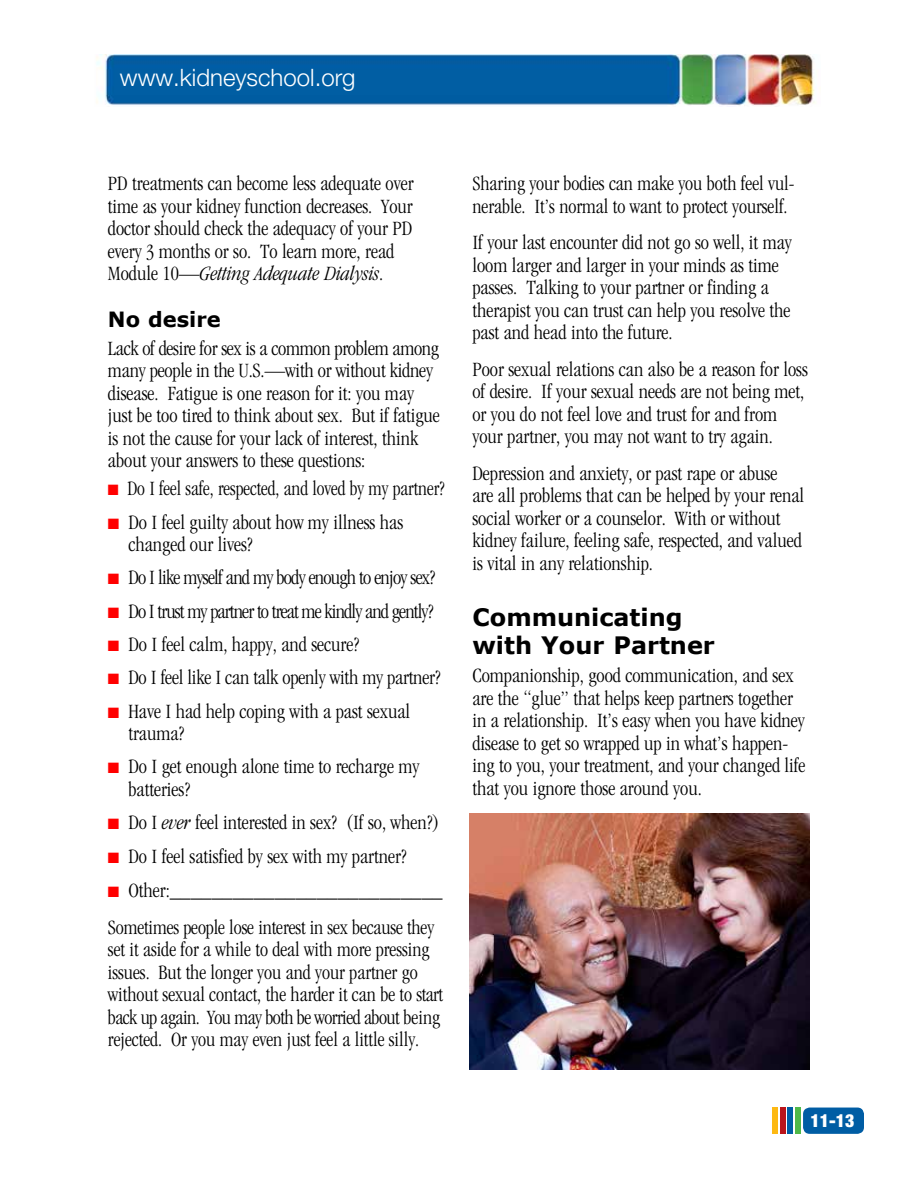
<style>
.page{position:relative;width:918px;height:1188px;background:#fff}
.page>*{position:absolute;margin:0;border:0;box-sizing:border-box;transform-origin:0 0}
.t1{font:700 24px/28.8px "Verdana";color:#000}
.t2{font:300 24px "Helvetica Neue LT Std";color:#fff}
.t3{font:300 condensed 21px/22.5px "ITC Garamond Std";color:#000}
.t4{font:300 condensed 21px "ITC Garamond Std";color:#000;scale:.95 1}
.t5{font:300 condensed 21px "ITC Garamond Std";letter-spacing:-.04em;color:#000}
.t6{font:300 condensed 21px "ITC Garamond Std";letter-spacing:-.035em;color:#000}
.t7{font:700 21px "Verdana";color:#000}
.t8{font:900 condensed 18px "Helvetica Neue LT Std";color:#fff}
.s1{font-style:italic}
.s2{color:#f00}
</style>
<div class="page">
<div style="left:803px;top:1108px;width:61px;height:26px;background:#005da4;border-radius:7px"></div>
<div style="left:796px;top:1108px;width:5px;height:26px;background:#50b848"></div>
<div style="left:788px;top:1108px;width:5px;height:26px;background:#005da4"></div>
<div style="left:772px;top:1108px;width:6px;height:26px;background:#fdb913"></div>
<div style="left:780px;top:1108px;width:6px;height:26px;background:#ba141a"></div>
<img style="left:96px;top:54px;width:719px;height:52px">
<img style="left:470px;top:814px;width:340px;height:256px">
<p class="t2" style="left:120px;top:63px;width:237px">www.kidneyschool.org</p>
<p class="t3" style="left:108px;top:173px;width:307px">PD treatments can become less adequate over time as your kidney function decreases. Your doctor should check the adequacy of your PD every 3 months or so. To learn more, read Module 10—<span class="s1">Getting Adequate Dialysis</span>.</p>
<p class="t7" style="left:108px;top:306px;width:114px">No desire</p>
<p class="t3" style="left:108px;top:337px;width:333px">Lack of desire for sex is a common problem among many people in the U.S.—with or without kidney disease. Fatigue is one reason for it: you may just be too tired to think about sex. But if fatigue is not the cause for your lack of interest, think about your answers to these questions:</p>
<p class="t4" style="left:108px;top:477px;width:356px"><span class="s2">■</span> Do I feel safe, respected, and loved by my partner?</p>
<p class="t3" style="left:128px;top:511px;width:276px;text-indent:-20px"><span class="s2">■</span> Do I feel guilty about how my illness has changed our lives?</p>
<p class="t6" style="left:108px;top:566px;width:329px"><span class="s2">■</span> Do I like myself and my body enough to enjoy sex?</p>
<p class="t5" style="left:108px;top:600px;width:327px"><span class="s2">■</span> Do I trust my partner to treat me kindly and gently?</p>
<p class="t3" style="left:108px;top:633px;width:253px"><span class="s2">■</span> Do I feel calm, happy, and secure?</p>
<p class="t3" style="left:108px;top:667px;width:334px"><span class="s2">■</span> Do I feel like I can talk openly with my partner?</p>
<p class="t3" style="left:128px;top:700px;width:283px;text-indent:-20px"><span class="s2">■</span> Have I had help coping with a past sexual trauma?</p>
<p class="t3" style="left:128px;top:756px;width:293px;text-indent:-20px"><span class="s2">■</span> Do I get enough alone time to recharge my batteries?</p>
<p class="t3" style="left:108px;top:812px;width:333px"><span class="s2">■</span> Do I <span class="s1">ever</span> feel interested in sex? (If so, when?)</p>
<p class="t3" style="left:108px;top:845px;width:300px"><span class="s2">■</span> Do I feel satisfied by sex with my partner?</p>
<p class="t3" style="left:108px;top:873px;width:336px;line-height:36.6px"><span class="s2">■</span> Other:__________________________<br>Sometimes people lose interest in sex because they</p>
<p class="t3" style="left:108px;top:939px;width:337px">set it aside for a while to deal with more pressing issues. But the longer you and your partner go without sexual contact, the harder it can be to start back up again. You may both be worried about being rejected. Or you may even just feel a little silly.</p>
<p class="t3" style="left:472px;top:172px;width:324px">Sharing your bodies can make you both feel vul&shy;nerable. It’s normal to want to protect yourself.</p>
<p class="t3" style="left:472px;top:232px;width:321px">If your last encounter did not go so well, it may loom larger and larger in your minds as time passes. Talking to your partner or finding a therapist you can trust can help you resolve the past and head into the future.</p>
<p class="t3" style="left:472px;top:358px;width:337px">Poor sexual relations can also be a reason for loss of desire. If your sexual needs are not being met, or you do not feel love and trust for and from your partner, you may not want to try again.</p>
<p class="t3" style="left:472px;top:462px;width:333px">Depression and anxiety, or past rape or abuse<br>are all problems that can be helped by your renal social worker or a counselor. With or without kidney failure, feeling safe, respected, and valued is vital in any relationship.</p>
<p class="t1" style="left:472px;top:603px;width:244px">Communicating with Your Partner</p>
<p class="t3" style="left:472px;top:665px;width:335px">Companionship, good communication, and sex are the “glue” that helps keep partners together in a relationship. It’s easy when you have kidney disease to get so wrapped up in what’s happen&shy;ing to you, your treatment, and your changed life that you ignore those around you.</p>
<p class="t8" style="left:810px;top:1110px;width:46px">11-13</p>
</div>
